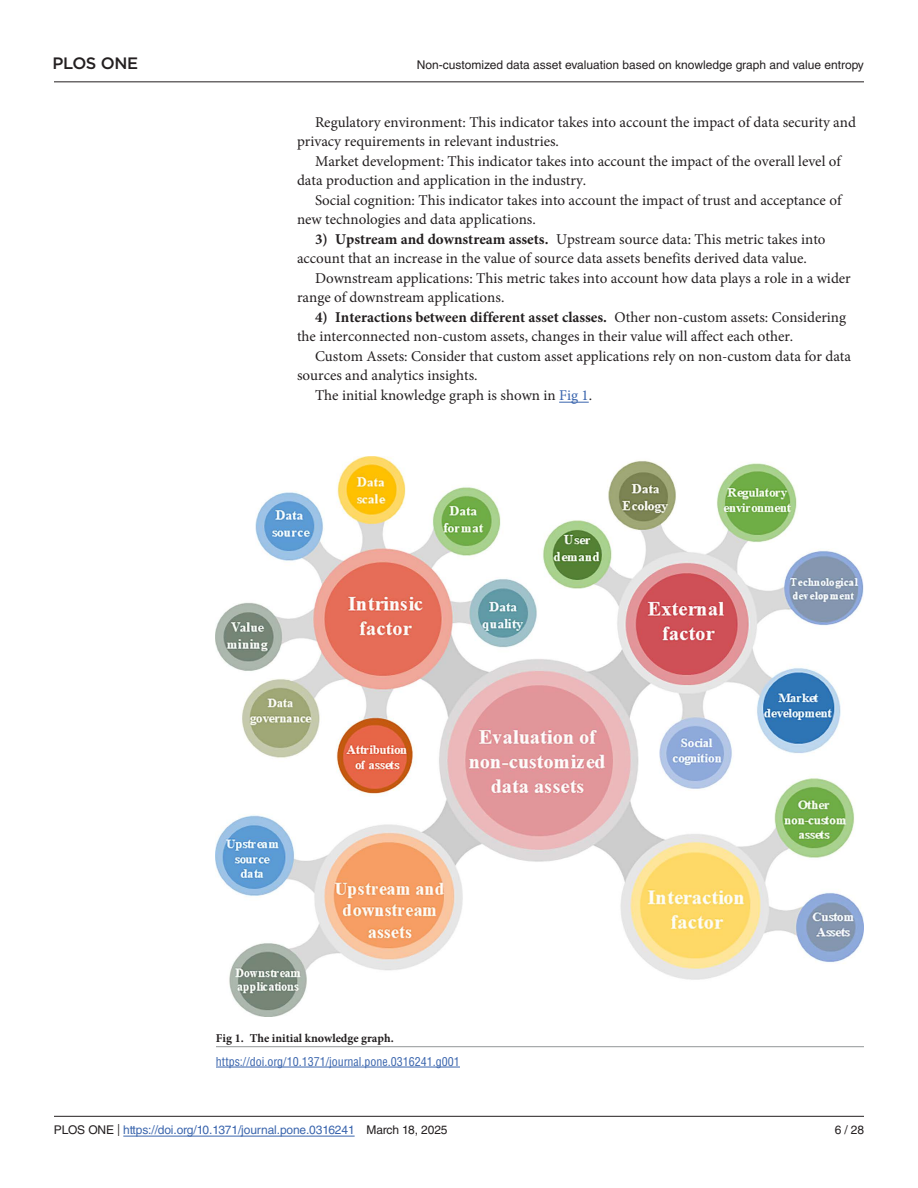
<style>
.page{position:relative;width:918px;height:1188px;background:#fff}
.page>*{position:absolute;margin:0;border:0;box-sizing:border-box;transform-origin:0 0}
.t1{font:500 16.5px "Gotham";letter-spacing:-.02em;color:#231f20}
.TextInd{font:15px/19.5px "Minion Pro";color:#231f20}
.HeadC{font:15px/19.5px "Minion Pro";color:#231f20}
.t2{font:12px "Helvetica LT Std";color:#231f20}
.t3{font:12px "Helvetica LT Std";letter-spacing:-.01em;color:#3a65ad}
.Fig_Soruce{font:condensed 12px "Helvetica LT Std";color:#3a65ad}
.FigCapt{font:700 12px "Minion Pro";color:#231f20}
.s1{font-weight:700}
.s2{color:#3a65ad}
.s3{color:#231f20}
.s4{font-family:"Minion Pro";color:#231f20}
</style>
<div class="page">
<hr style="left:54px;top:1116px;width:810px;height:1px;background:#231f20">
<hr style="left:123px;top:1136px;width:232px;height:1px;background:#3a65ad">
<hr style="left:54px;top:81px;width:810px;height:1px;background:#231f20">
<hr style="left:559px;top:402px;width:30px;height:1px;background:#3a65ad">
<img style="left:216px;top:457px;width:648px;height:559px">
<hr style="left:216px;top:1046px;width:648px;height:1px;background:#939698">
<hr style="left:216px;top:1067px;width:244px;height:1px;background:#3a65ad">
<p class="t1" style="left:52px;top:54px;width:87px">PLOS ONE</p>
<p class="t2" style="left:417px;top:58px;width:449px">Non-customized data asset evaluation based on knowledge graph and value entropy</p>
<p class="TextInd" style="left:297px;top:112px;width:561px;text-indent:18px">Regulatory environment: This indicator takes into account the impact of data security and privacy requirements in relevant industries.</p>
<p class="TextInd" style="left:297px;top:151px;width:545px;text-indent:18px">Market development: This indicator takes into account the impact of the overall level of data production and application in the industry.</p>
<p class="TextInd" style="left:297px;top:190px;width:546px;text-indent:18px">Social cognition: This indicator takes into account the impact of trust and acceptance of new technologies and data applications.</p>
<p class="HeadC" style="left:297px;top:229px;width:530px;text-indent:18px"><span class="s1">3) Upstream and downstream assets.</span> Upstream source data: This metric takes into account that an increase in the value of source data assets benefits derived data value.</p>
<p class="TextInd" style="left:297px;top:268px;width:555px;text-indent:18px">Downstream applications: This metric takes into account how data plays a role in a wider range of downstream applications.</p>
<p class="HeadC" style="left:297px;top:307px;width:551px;text-indent:18px"><span class="s1">4) Interactions between different asset classes.</span> Other non-custom assets: Considering the interconnected non-custom assets, changes in their value will affect each other.</p>
<p class="TextInd" style="left:297px;top:346px;width:556px;text-indent:18px">Custom Assets: Consider that custom asset applications rely on non-custom data for data sources and analytics insights.</p>
<p class="TextInd" style="left:315px;top:385px;width:279px">The initial knowledge graph is shown in <span class="s2">Fig 1</span>.</p>
<p class="FigCapt" style="left:216px;top:1030px;width:179px">Fig 1. The initial knowledge graph.</p>
<p class="Fig_Soruce" style="left:216px;top:1054px;width:245px">https://doi.org/10.1371/journal.pone.0316241.g001</p>
<p class="t3" style="left:54px;top:1123px;width:395px"><span class="s3">PLOS ONE</span> <span class="s4">|</span> https://doi.org/10.1371/journal.pone.0316241 <span class="s3">March 18, 2025</span></p>
<p class="t2" style="left:835px;top:1123px;width:31px">6 / 28</p>
</div>
